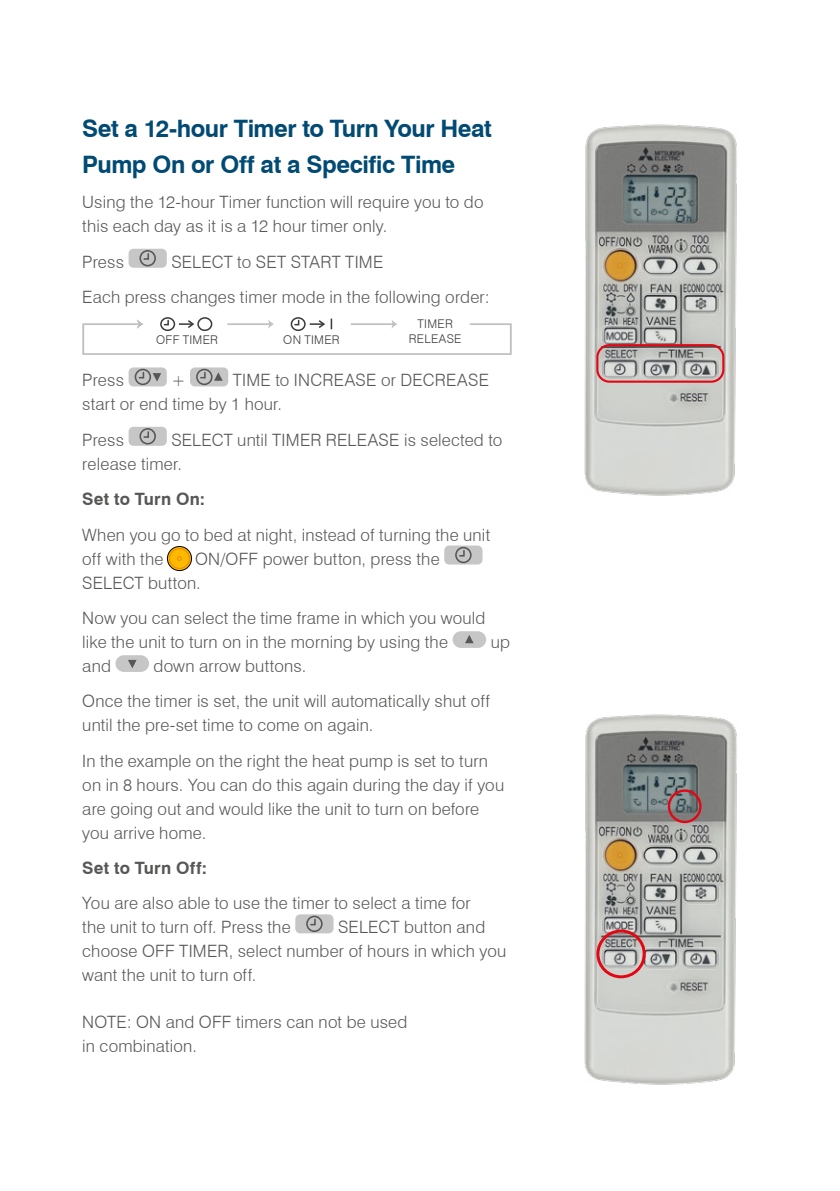
<style>
.page{position:relative;width:840px;height:1191px;background:#fff}
.page>*{position:absolute;margin:0;border:0;box-sizing:border-box;transform-origin:0 0}
.t1{font:700 24px/36px "Swiss 721 BT";letter-spacing:-.02em;color:#004a73}
.t2{font:300 17px/24px "Swiss 721 BT";letter-spacing:.01em;color:#575756}
.t3{font:700 17px "Swiss 721 BT";letter-spacing:.01em;color:#575756}
.t4{font:300 12px/15.4px "Swiss 721 BT";letter-spacing:.025em;color:#3c3c3b;text-align:center}
</style>
<div class="page">
<div style="left:128px;top:249px;width:39px;height:19px;background:#c6c6c6;border-radius:5px"></div>
<div style="left:139px;top:250px;width:17px;height:16px;border:2px solid #575756;border-radius:50%"></div>
<svg style="left:142px;top:252px;width:8px;height:8px"></svg>
<div style="left:128px;top:367px;width:39px;height:19px;background:#c6c6c6;border-radius:5px"></div>
<div style="left:134px;top:369px;width:17px;height:16px;border:2px solid #575756;border-radius:50%"></div>
<svg style="left:138px;top:371px;width:7px;height:8px"></svg>
<svg style="left:152px;top:373px;width:9px;height:8px"></svg>
<div style="left:190px;top:367px;width:38px;height:19px;background:#c6c6c6;border-radius:5px"></div>
<div style="left:196px;top:369px;width:16px;height:16px;border:2px solid #575756;border-radius:50%"></div>
<svg style="left:199px;top:371px;width:7px;height:8px"></svg>
<svg style="left:214px;top:372px;width:8px;height:9px"></svg>
<div style="left:128px;top:427px;width:39px;height:19px;background:#c6c6c6;border-radius:5px"></div>
<div style="left:139px;top:428px;width:17px;height:16px;border:2px solid #575756;border-radius:50%"></div>
<svg style="left:142px;top:430px;width:8px;height:8px"></svg>
<div style="left:444px;top:545px;width:38px;height:19px;background:#c6c6c6;border-radius:5px"></div>
<div style="left:455px;top:547px;width:16px;height:16px;border:2px solid #575756;border-radius:50%"></div>
<svg style="left:458px;top:549px;width:7px;height:8px"></svg>
<div style="left:452px;top:631px;width:34px;height:17px;background:#c6c6c6;border-radius:8px"></div>
<svg style="left:465px;top:635px;width:8px;height:8px"></svg>
<div style="left:115px;top:655px;width:34px;height:17px;background:#c6c6c6;border-radius:8px"></div>
<svg style="left:128px;top:660px;width:8px;height:8px"></svg>
<div style="left:295px;top:914px;width:38px;height:19px;background:#c6c6c6;border-radius:5px"></div>
<div style="left:306px;top:915px;width:16px;height:17px;border:2px solid #575756;border-radius:50%"></div>
<svg style="left:309px;top:918px;width:7px;height:8px"></svg>
<img style="left:584px;top:124px;width:153px;height:372px">
<div style="left:596px;top:344px;width:128px;height:39px;border:2px solid #e30613;border-radius:12px"></div>
<img style="left:584px;top:714px;width:153px;height:371px">
<div style="left:596px;top:929px;width:49px;height:49px;border:3px solid #e30613;border-radius:50%"></div>
<div style="left:667px;top:789px;width:34px;height:34px;border:2px solid #e30613;border-radius:50%"></div>
<svg style="left:167px;top:546px;width:24px;height:24px"></svg>
<div style="left:167px;top:546px;width:25px;height:25px;border:1px solid #000;border-radius:50%"></div>
<div style="left:169px;top:548px;width:21px;height:21px;border:1px solid #f18a0b;border-radius:50%"></div>
<svg style="left:177px;top:556px;width:5px;height:5px"></svg>
<div style="left:160px;top:317px;width:15px;height:14px;border:2px solid #3c3c3b;border-radius:50%"></div>
<div style="left:197px;top:317px;width:15px;height:14px;border:2px solid #3c3c3b;border-radius:50%"></div>
<div style="left:290px;top:317px;width:15px;height:14px;border:2px solid #3c3c3b;border-radius:50%"></div>
<svg style="left:82px;top:318px;width:429px;height:37px"></svg>
<h1 class="t1" style="left:82px;top:110px;width:411px">Set a 12-hour Timer to Turn Your Heat<br>Pump On or Off at a Specific Time</h1>
<p class="t2" style="left:82px;top:190px;width:402px">Using the 12-hour Timer function will require you to do this each day as it is a 12 hour timer only.</p>
<p class="t2" style="left:82px;top:249px;width:43px">Press</p>
<p class="t2" style="left:82px;top:244px;width:408px;line-height:35.4px;text-indent:89px">SELECT to SET START TIME<br>Each press changes timer mode in the following order:</p>
<p class="t4" style="left:156px;top:332px;width:63px">OFF TIMER</p>
<p class="t4" style="left:283px;top:332px;width:58px">ON TIMER</p>
<p class="t4" style="left:408px;top:316px;width:54px">TIMER<br>RELEASE</p>
<p class="t2" style="left:82px;top:368px;width:408px;text-indent:150px">TIME to INCREASE or DECREASE start or end time by 1 hour.</p>
<p class="t2" style="left:82px;top:427px;width:43px">Press</p>
<p class="t2" style="left:82px;top:368px;width:43px">Press</p>
<p class="t2" style="left:171px;top:368px;width:16px">+</p>
<p class="t2" style="left:82px;top:427px;width:421px;text-indent:89px">SELECT until TIMER RELEASE is selected to release timer.</p>
<p class="t3" style="left:82px;top:487px;width:124px">Set to Turn On:</p>
<p class="t2" style="left:82px;top:522px;width:409px">When you go to bed at night, instead of turning the unit off with the</p>
<p class="t2" style="left:82px;top:546px;width:359px;text-indent:113px">ON/OFF power button, press the<br>SELECT button.</p>
<p class="t2" style="left:82px;top:605px;width:404px">Now you can select the time frame in which you would like the unit to turn on in the morning by using the</p>
<p class="t2" style="left:490px;top:629px;width:21px">up</p>
<p class="t2" style="left:82px;top:648px;width:409px;line-height:35.4px;text-indent:71px">down arrow buttons.<br>Once the timer is set, the unit will automatically shut off</p>
<p class="t2" style="left:82px;top:707px;width:407px;line-height:35.4px">until the pre-set time to come on again.<br>In the example on the right the heat pump is set to turn</p>
<p class="t2" style="left:82px;top:772px;width:423px">on in 8 hours. You can do this again during the day if you are going out and would like the unit to turn on before you arrive home.</p>
<p class="t3" style="left:82px;top:856px;width:126px">Set to Turn Off:</p>
<p class="t2" style="left:82px;top:891px;width:390px">You are also able to use the timer to select a time for the unit to turn off. Press the</p>
<p class="t2" style="left:82px;top:653px;width:30px">and</p>
<p class="t2" style="left:82px;top:915px;width:425px;text-indent:255px">SELECT button and choose OFF TIMER, select number of hours in which you want the unit to turn off.</p>
<p class="t2" style="left:82px;top:1009px;width:326px">NOTE: ON and OFF timers can not be used in combination.</p>
</div>
